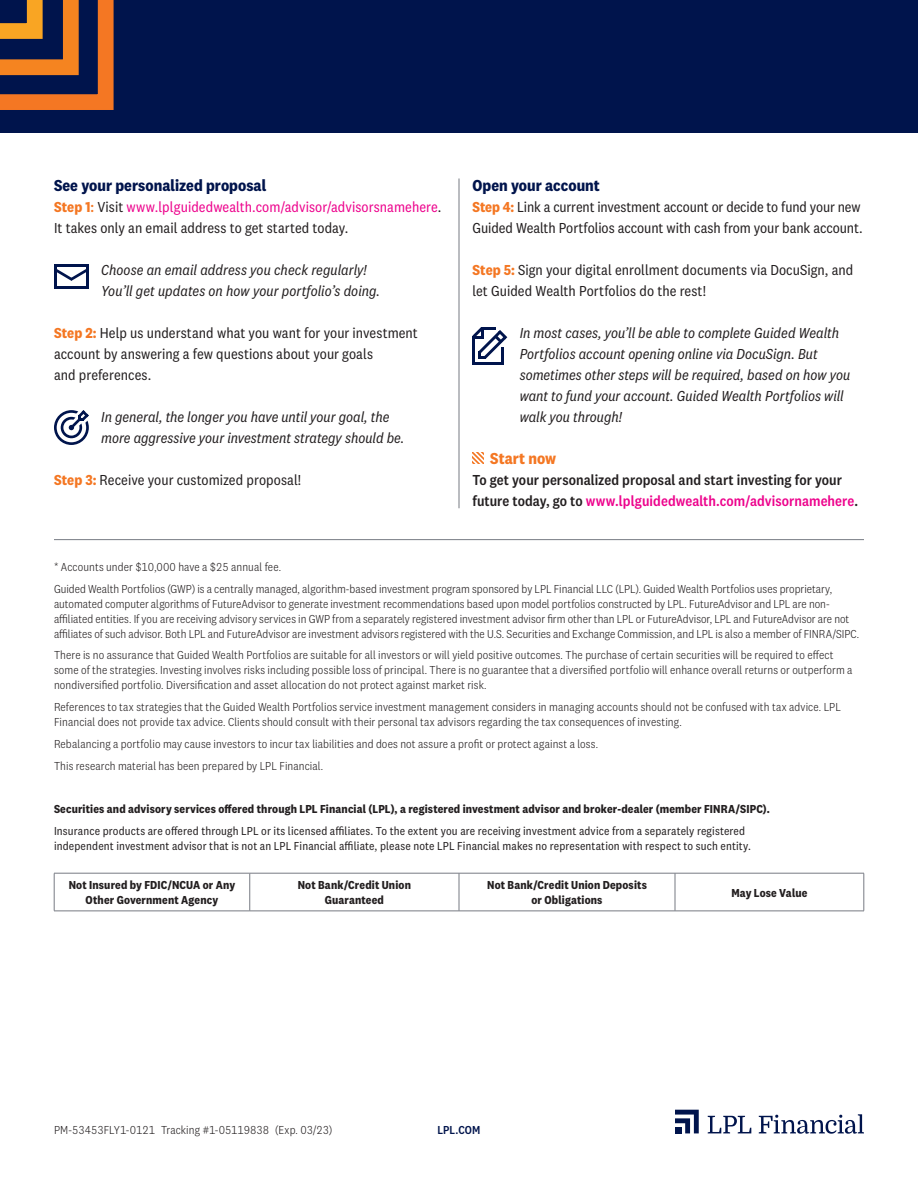
<style>
.page{position:relative;width:918px;height:1188px;background:#fff}
.page>*{position:absolute;margin:0;border:0;box-sizing:border-box;transform-origin:0 0}
._04-1_Subhead{font:700 16.5px "National 2 Narrow";color:#00144c}
._08_CTA_Head_Orange{font:700 16.5px "National 2 Narrow";letter-spacing:.005em;color:#f47723}
._04-2_Second_Subhead{font:15px/21px "National 2 Narrow";color:#231f20}
._04-2_Second_Subhead-2{font:italic 15px/21px "National 2 Narrow";letter-spacing:-.005em;color:#231f20}
._09_CTA_Small{font:500 15px/21px "National 2 Narrow";letter-spacing:.005em;color:#231f20}
._20_Disclosure{font:300 12px/15px "National 2 Narrow";letter-spacing:.005em;color:#231f20}
._20_Disclosure-2{font:12px/15px "National 2 Narrow";letter-spacing:.01em;color:#231f20}
._20-3_Disclosure_Bol{font:700 12px/15px "National 2 Narrow";letter-spacing:.015em;color:#231f20;text-align:center}
._20_Disclosure-3{font:700 12px "National 2 Narrow";letter-spacing:.015em;color:#231f20}
._20-_Disclosure{font:300 12px "National 2 Narrow";color:#231f20}
._22_LPL_COM{font:500 12px "National 2 Narrow";letter-spacing:.01em;color:#00144c}
.s1{font-weight:700;color:#f47723}
.s2{font-weight:500;color:#f47723}
.s3{color:#ed028c}
</style>
<div class="page">
<svg style="left:675px;top:1110px;width:24px;height:23px"></svg>
<svg style="left:708px;top:1116px;width:43px;height:17px"></svg>
<svg style="left:759px;top:1114px;width:105px;height:20px"></svg>
<div style="left:0;top:0;width:918px;height:132px;background:#00144c"></div>
<svg style="left:0;top:0;width:114px;height:110px"></svg>
<hr style="left:459px;top:178px;width:1px;height:330px;background:#777b83">
<hr style="left:54px;top:264px;width:35px;height:3px;background:#00144c">
<hr style="left:54px;top:286px;width:35px;height:3px;background:#00144c">
<hr style="left:54px;top:264px;width:3px;height:25px;background:#00144c">
<hr style="left:86px;top:264px;width:3px;height:25px;background:#00144c">
<svg style="left:57px;top:269px;width:29px;height:12px"></svg>
<svg style="left:54px;top:410px;width:35px;height:35px"></svg>
<hr style="left:473px;top:336px;width:2px;height:29px;background:#00144c">
<hr style="left:501px;top:347px;width:3px;height:18px;background:#00144c">
<hr style="left:473px;top:362px;width:31px;height:3px;background:#00144c">
<svg style="left:473px;top:327px;width:34px;height:32px"></svg>
<svg style="left:472px;top:452px;width:12px;height:12px"></svg>
<hr style="left:54px;top:539px;width:810px;height:1px;background:#777b83">
<hr style="left:54px;top:873px;width:1px;height:38px;background:#777b83">
<hr style="left:54px;top:873px;width:196px;height:1px;background:#777b83">
<hr style="left:250px;top:873px;width:209px;height:1px;background:#777b83">
<hr style="left:459px;top:873px;width:216px;height:1px;background:#777b83">
<hr style="left:249px;top:873px;width:1px;height:38px;background:#777b83">
<hr style="left:459px;top:873px;width:1px;height:38px;background:#777b83">
<hr style="left:54px;top:911px;width:196px;height:1px;background:#777b83">
<hr style="left:250px;top:911px;width:209px;height:1px;background:#777b83">
<hr style="left:459px;top:911px;width:216px;height:1px;background:#777b83">
<hr style="left:675px;top:873px;width:1px;height:38px;background:#777b83">
<hr style="left:675px;top:873px;width:189px;height:1px;background:#777b83">
<hr style="left:864px;top:873px;width:1px;height:38px;background:#777b83">
<hr style="left:675px;top:911px;width:189px;height:1px;background:#777b83">
<p class="_04-1_Subhead" style="left:54px;top:175px;width:214px">See your personalized proposal</p>
<p class="_04-2_Second_Subhead" style="left:54px;top:196px;width:389px"><span class="s1">Step 1</span><span class="s2">:</span> Visit <span class="s3">www.lplguidedwealth.com/advisor/advisorsnamehere</span>.<br>It takes only an email address to get started today.</p>
<p class="_04-2_Second_Subhead-2" style="left:101px;top:259px;width:280px">Choose an email address you check regularly!<br>You’ll get updates on how your portfolio’s doing.</p>
<p class="_04-2_Second_Subhead" style="left:54px;top:322px;width:365px"><span class="s1">Step 2:</span> Help us understand what you want for your investment account by answering a few questions about your goals<br>and preferences.</p>
<p class="_04-2_Second_Subhead-2" style="left:101px;top:406px;width:305px">In general, the longer you have until your goal, the more aggressive your investment strategy should be.</p>
<p class="_04-2_Second_Subhead" style="left:54px;top:469px;width:249px"><span class="s1">Step 3:</span> Receive your customized proposal!</p>
<p class="_04-1_Subhead" style="left:472px;top:175px;width:129px">Open your account</p>
<p class="_04-2_Second_Subhead" style="left:472px;top:196px;width:392px"><span class="s1">Step 4:</span> Link a current investment account or decide to fund your new<br>Guided Wealth Portfolios account with cash from your bank account.</p>
<p class="_04-2_Second_Subhead" style="left:472px;top:259px;width:382px"><span class="s1">Step 5:</span> Sign your digital enrollment documents via DocuSign, and let Guided Wealth Portfolios do the rest!</p>
<p class="_04-2_Second_Subhead-2" style="left:520px;top:322px;width:332px">In most cases, you’ll be able to complete Guided Wealth Portfolios account opening online via DocuSign. But sometimes other steps will be required, based on how you want to fund your account. Guided Wealth Portfolios will walk you through!</p>
<p class="_08_CTA_Head_Orange" style="left:490px;top:448px;width:68px">Start now</p>
<p class="_09_CTA_Small" style="left:472px;top:469px;width:387px">To get your personalized proposal and start investing for your future today, go to <span class="s3">www.lplguidedwealth.com/advisornamehere</span>.</p>
<p class="_20_Disclosure" style="left:54px;top:559px;width:229px">* Accounts under $10,000 have a $25 annual fee.</p>
<p class="_20_Disclosure" style="left:54px;top:581px;width:807px">Guided Wealth Portfolios (GWP) is a centrally managed, algorithm-based investment program sponsored by LPL Financial LLC (LPL). Guided Wealth Portfolios uses proprietary, automated computer algorithms of FutureAdvisor to generate investment recommendations based upon model portfolios constructed by LPL. FutureAdvisor and LPL are non&shy;affiliated entities. If you are receiving advisory services in GWP from a separately registered investment advisor firm other than LPL or FutureAdvisor, LPL and FutureAdvisor are not affiliates of such advisor. Both LPL and FutureAdvisor are investment advisors registered with the U.S. Securities and Exchange Commission, and LPL is also a member of FINRA/SIPC.</p>
<p class="_20_Disclosure" style="left:54px;top:648px;width:800px">There is no assurance that Guided Wealth Portfolios are suitable for all investors or will yield positive outcomes. The purchase of certain securities will be required to effect some of the strategies. Investing involves risks including possible loss of principal. There is no guarantee that a diversified portfolio will enhance overall returns or outperform a nondiversified portfolio. Diversification and asset allocation do not protect against market risk.</p>
<p class="_20_Disclosure" style="left:54px;top:700px;width:788px">References to tax strategies that the Guided Wealth Portfolios service investment management considers in managing accounts should not be confused with tax advice. LPL<br>Financial does not provide tax advice. Clients should consult with their personal tax advisors regarding the tax consequences of investing.</p>
<p class="_20_Disclosure" style="left:54px;top:736px;width:546px">Rebalancing a portfolio may cause investors to incur tax liabilities and does not assure a profit or protect against a loss.</p>
<p class="_20_Disclosure" style="left:54px;top:758px;width:271px">This research material has been prepared by LPL Financial.</p>
<p class="_20_Disclosure-3" style="left:54px;top:802px;width:717px">Securities and advisory services offered through LPL Financial (LPL), a registered investment advisor and broker-dealer (member FINRA/SIPC).</p>
<p class="_20_Disclosure-2" style="left:54px;top:823px;width:698px">Insurance products are offered through LPL or its licensed affiliates. To the extent you are receiving investment advice from a separately registered independent investment advisor that is not an LPL Financial affiliate, please note LPL Financial makes no representation with respect to such entity.</p>
<p class="_20-3_Disclosure_Bol" style="left:69px;top:877px;width:168px">Not Insured by FDIC/NCUA or Any<br>Other Government Agency</p>
<p class="_20-3_Disclosure_Bol" style="left:298px;top:877px;width:115px">Not Bank/Credit Union<br>Guaranteed</p>
<p class="_20-3_Disclosure_Bol" style="left:487px;top:877px;width:161px">Not Bank/Credit Union Deposits or Obligations</p>
<p class="_20-3_Disclosure_Bol" style="left:731px;top:885px;width:78px">May Lose Value</p>
<p class="_20-_Disclosure" style="left:54px;top:1123px;width:280px">PM-53453FLY1-0121 Tracking #1-05119838 (Exp. 03/23)</p>
<p class="_22_LPL_COM" style="left:438px;top:1123px;width:44px">LPL.COM</p>
</div>
